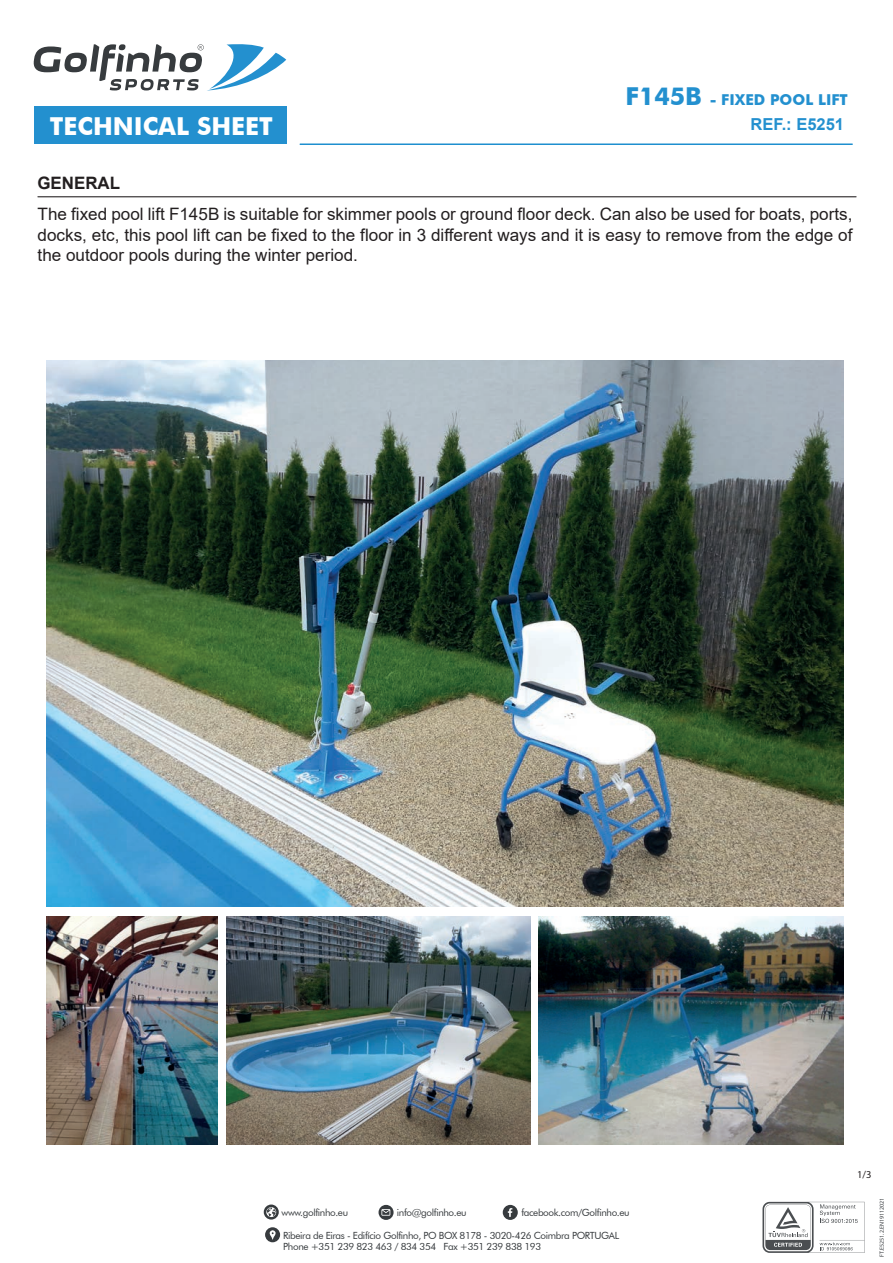
<style>
.page{position:relative;width:893px;height:1263px;background:#fff}
.page>*{position:absolute;margin:0;border:0;box-sizing:border-box;transform-origin:0 0}
.t1{font:700 24.75px "Futura BT";color:#fff}
.t2{font:17.1px/20.5px "Arial";color:#231f20;text-align:justify}
.t3{font:700 17.1px "Arial";color:#231f20}
.t4{font:700 16.5px "Arial";color:#2390cf}
.t5{font:700 15px "Futura BT";color:#2390cf}
.t6{font:10.5px "Myriad Pro";color:#231f20}
.t7{font:9.9px/11.9px "Futura BT";letter-spacing:-.035em;color:#373b3e}
.t8{font:6px "Myriad Pro";color:#373b3e}
.s1{font-size:24.75px}
</style>
<div class="page">
<hr style="left:38px;top:196px;width:818px;height:1px;background:#231f20">
<img style="left:47px;top:916px;width:171px;height:229px">
<img style="left:226px;top:916px;width:305px;height:229px">
<img style="left:538px;top:916px;width:305px;height:229px">
<img style="left:47px;top:360px;width:797px;height:547px">
<div style="left:34px;top:107px;width:252px;height:37px;background:#2390cf"></div>
<hr style="left:300px;top:143px;width:553px;height:2px;background:#1e8fcf">
<svg style="left:33px;top:44px;width:253px;height:47px"></svg>
<svg style="left:264px;top:1204px;width:15px;height:15px"></svg>
<svg style="left:379px;top:1205px;width:15px;height:15px"></svg>
<svg style="left:503px;top:1205px;width:15px;height:15px"></svg>
<svg style="left:265px;top:1227px;width:15px;height:15px"></svg>
<svg style="left:762px;top:1202px;width:103px;height:51px"></svg>
<h1 class="t1" style="left:50px;top:111px;width:224px">TECHNICAL SHEET</h1>
<p class="t3" style="left:37px;top:171px;width:84px">GENERAL</p>
<p class="t5" style="left:626px;top:90px;width:224px"><span class="s1">F145B</span> - FIXED POOL LIFT</p>
<p class="t4" style="left:750px;top:112px;width:95px">REF.: E5251</p>
<p class="t2" style="left:38px;top:204px;width:816px">The fixed pool lift F145B is suitable for skimmer pools or ground floor deck. Can also be used for boats, ports, docks, etc, this pool lift can be fixed to the floor in 3 different ways and it is easy to remove from the edge of the outdoor pools during the winter period.</p>
<p class="t7" style="left:282px;top:1206px;width:68px">www.golfinho.eu</p>
<p class="t7" style="left:397px;top:1206px;width:71px">info@golfinho.eu</p>
<p class="t7" style="left:521px;top:1206px;width:110px">facebook.com/Golfinho.eu</p>
<p class="t7" style="left:283px;top:1229px;width:337px">Ribeira de Eiras - Edifício Golfinho, PO BOX 8178 - 3020-426 Coimbra PORTUGAL<br>Phone +351 239 823 463 / 834 354 Fax +351 239 838 193</p>
<p class="t6" style="left:857px;top:1168px;width:16px">1/3</p>
<p class="t8" style="left:878px;top:1257px;width:61px;rotate:-90deg">FT.E5251.2.EN19112021</p>
</div>
